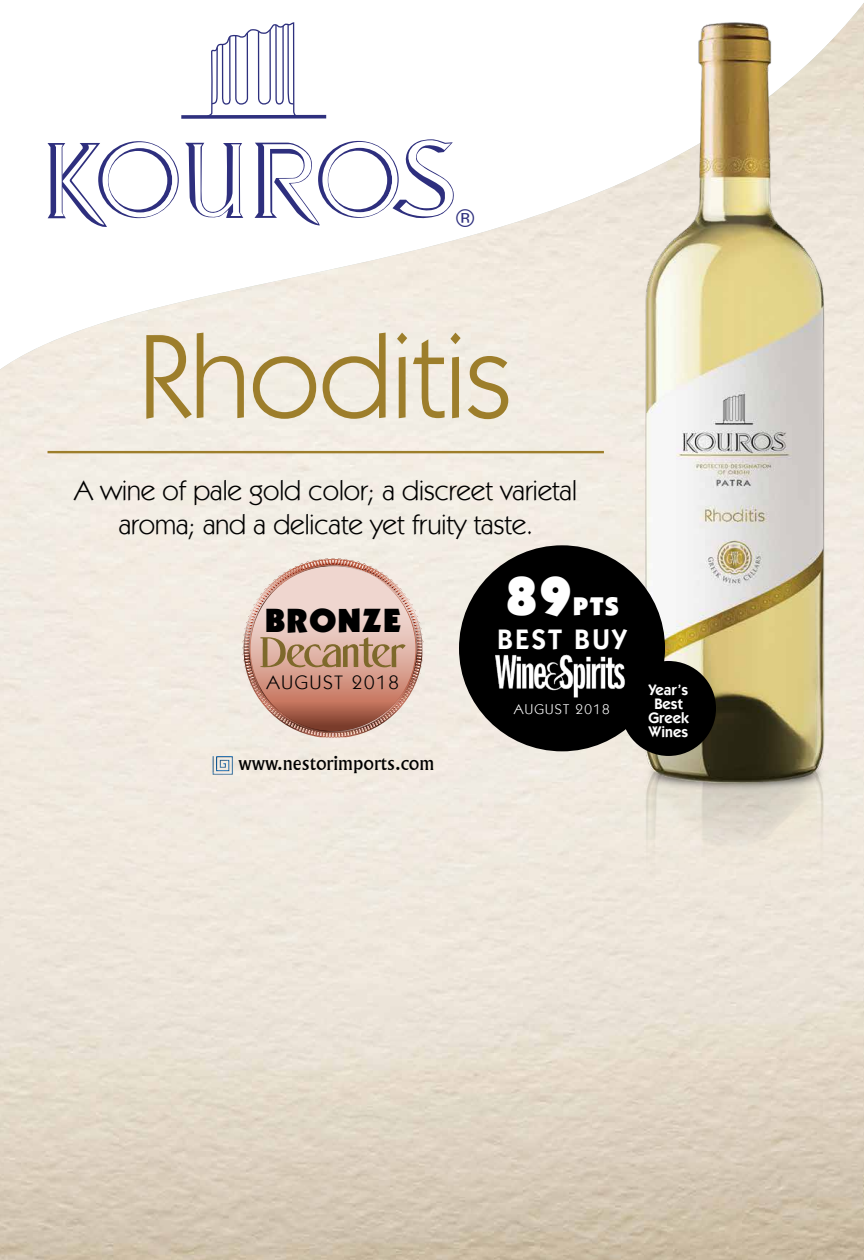
<style>
.page{position:relative;width:864px;height:1260px;background:#fff}
.page>*{position:absolute;margin:0;border:0;box-sizing:border-box;transform-origin:0 0}
.t1{font:120px "Kabel IT Cby BT";color:#9d7e2b}
.t2{font:28.6px "Kabel Ultra";color:#000}
.t3{font:600 28.3px "Kabel IT Cby BT";letter-spacing:.09em;color:#fff}
.t4{font:28px/33.6px "Kabel IT Cby BT";color:#000;text-align:center}
.t5{font:24.8px "Helvetica";color:#2e2f7e}
.t6{font:21.7px "Kabel Ultra";color:#fff}
.t7{font:19.6px "Kabel IT Cby BT";letter-spacing:.09em;color:#000}
.t8{font:18.5px "Flareserif 821 BT";color:#000}
.t9{font:600 15.2px/14.1px "Kabel IT Cby BT";color:#fff;text-align:center}
.t10{font:14.1px "Kabel IT Cby BT";letter-spacing:.09em;color:#fff}
.s1{font-size:46.8px}
</style>
<div class="page">
<img style="left:0;top:143px;width:864px;height:1117px">
<svg style="left:48px;top:22px;width:406px;height:223px"></svg>
<svg style="left:209px;top:753px;width:26px;height:23px"></svg>
<hr style="left:48px;top:451px;width:556px;height:2px;background:#9d7e2b">
<img style="left:596px;top:3px;width:268px;height:877px">
<div style="left:459px;top:545px;width:206px;height:206px;background:#000;border-radius:50%"></div>
<div style="left:621px;top:661px;width:95px;height:95px;background:#000;border-radius:50%"></div>
<img style="left:496px;top:655px;width:129px;height:43px">
<img style="left:303px;top:558px;width:60px;height:1px">
<svg style="left:242px;top:559px;width:182px;height:178px;background:#d7b2a4"></svg>
<p class="t5" style="left:456px;top:200px;width:20px">®</p>
<h1 class="t1" style="left:140px;top:302px;width:374px">Rhoditis</h1>
<p class="t4" style="left:75px;top:473px;width:504px">A wine of pale gold color; a discreet varietal aroma; and a delicate yet fruity taste.</p>
<p class="t6" style="left:505px;top:591px;width:116px"><span class="s1">89</span>PTS</p>
<p class="t3" style="left:498px;top:622px;width:131px">BEST BUY</p>
<p class="t2" style="left:265px;top:600px;width:138px">BRONZE</p>
<p class="t7" style="left:267px;top:670px;width:134px">AUGUST 2018</p>
<p class="t8" style="left:239px;top:752px;width:197px">www.nestorimports.com</p>
<p class="t10" style="left:514px;top:701px;width:97px">AUGUST 2018</p>
<p class="t9" style="left:648px;top:682px;width:42px">Year’s<br>Best<br>Greek<br>Wines</p>
</div>
